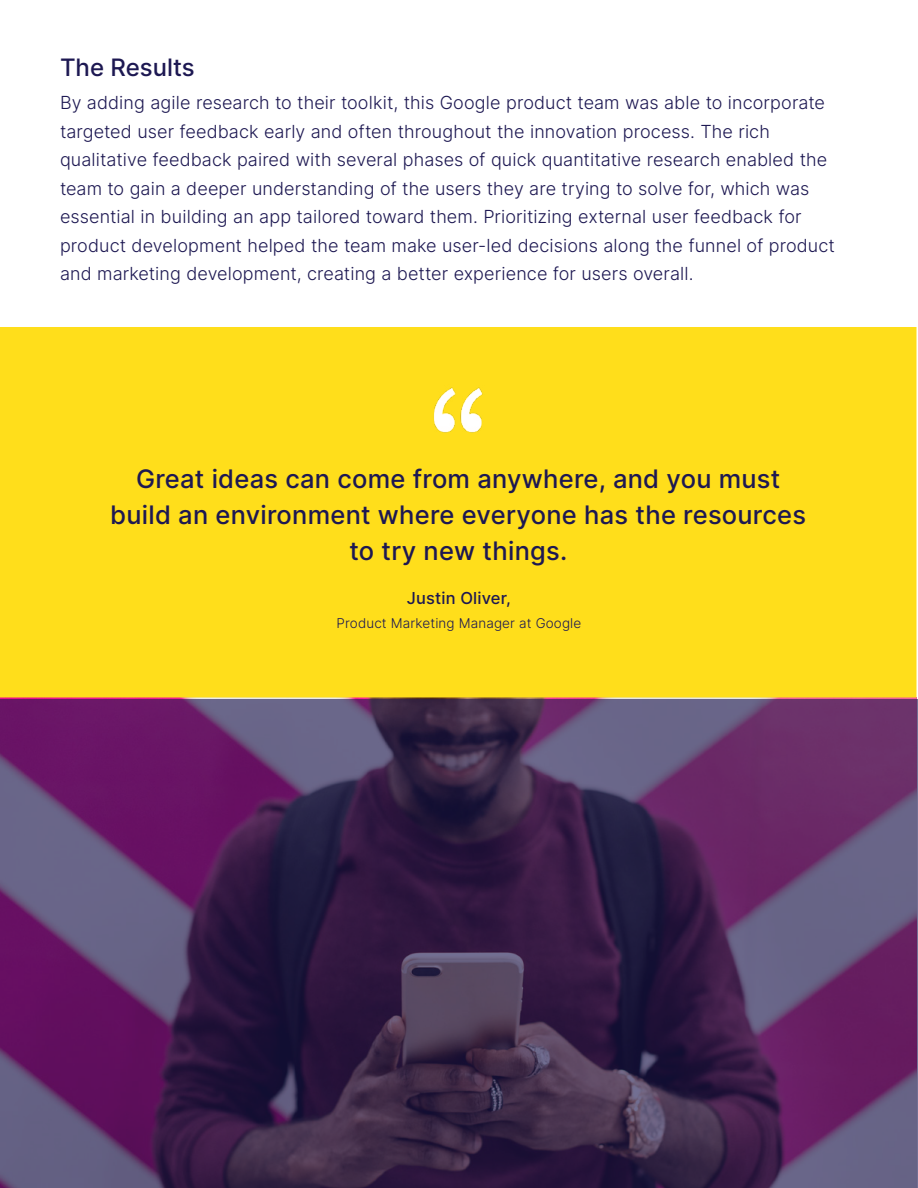
<style>
.page{position:relative;width:918px;height:1188px;background:#fff}
.page>*{position:absolute;margin:0;border:0;box-sizing:border-box;transform-origin:0 0}
.t1{font:500 25.5px/36px "Inter";letter-spacing:.01em;color:#1d1852;text-align:center}
.t2{font:500 24px "Inter";color:#1d1852}
.t3{font:300 18px/28.5px "Inter";letter-spacing:.005em;color:#1d1852}
.t4{font:500 16.5px "Inter";letter-spacing:.01em;color:#1d1852}
.t5{font:300 13.5px "Inter";letter-spacing:.01em;color:#1d1852}
</style>
<div class="page">
<div style="left:0;top:327px;width:916px;height:370px;background:#ffde1b"></div>
<div style="left:108px;top:464px;width:700px;height:109px;background:#ffde1b"></div>
<svg style="left:0;top:699px;width:918px;height:489px;background:#4c2d5a"></svg>
<img style="left:432px;top:385px;width:53px;height:53px">
<h2 class="t2" style="left:60px;top:50px;width:136px">The Results</h2>
<p class="t3" style="left:60px;top:88px;width:776px">By adding agile research to their toolkit, this Google product team was able to incorporate targeted user feedback early and often throughout the innovation process. The rich qualitative feedback paired with several phases of quick quantitative research enabled the team to gain a deeper understanding of the users they are trying to solve for, which was essential in building an app tailored toward them. Prioritizing external user feedback for product development helped the team make user-led decisions along the funnel of product and marketing development, creating a better experience for users overall.</p>
<h1 class="t1" style="left:110px;top:460px;width:697px">Great ideas can come from anywhere, and you must build an environment where everyone has the resources to try new things.</h1>
<p class="t4" style="left:407px;top:586px;width:106px">Justin Oliver,</p>
<p class="t5" style="left:337px;top:613px;width:246px">Product Marketing Manager at Google</p>
</div>
